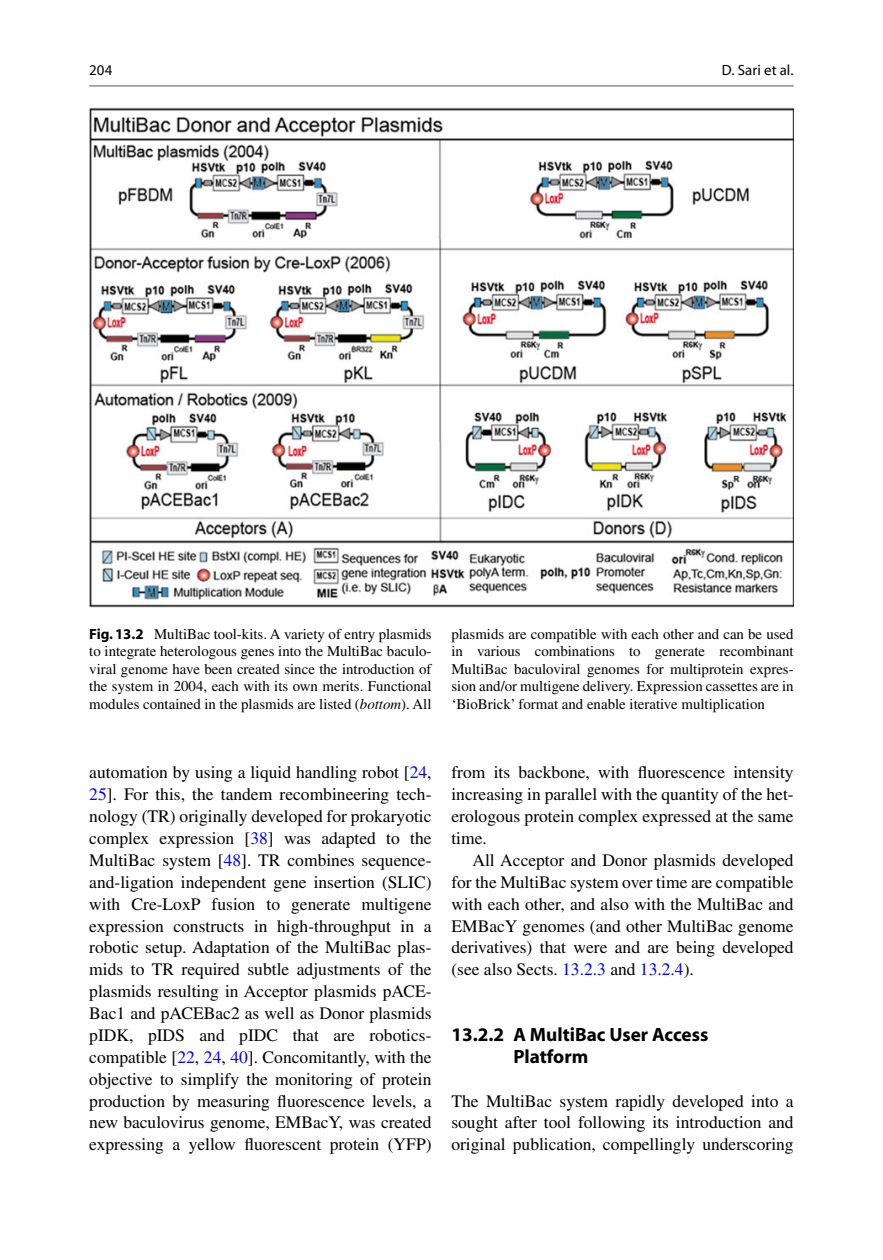
<style>
.page{position:relative;width:883px;height:1260px;background:#fff}
.page>*{position:absolute;margin:0;border:0;box-sizing:border-box;transform-origin:0 0}
.t1{font:700 19.25px/21.9px "Hvptvx Gwcxvl Myriad";color:#000}
.t2{font:17.5px/21.9px "Tltcqj Bncfjj Times";color:#000;text-align:justify}
.t3{font:14.88px/17.5px "Tltcqj Bncfjj Times";color:#000;text-align:justify}
.t4{font:14.88px "Dsvhmh Dbssvy Myriad";letter-spacing:.01em;color:#000}
.s1{font-family:"Hvptvx Gwcxvl Myriad";font-weight:700}
.s2{font-family:"Gxnvqg Dlqpcd Times";font-style:italic}
.s3{color:#0000fa}
</style>
<div class="page">
<img style="left:89px;top:107px;width:705px;height:500px">
<hr style="left:89px;top:85px;width:705px;height:2px;background:#9c9c9c">
<p class="t4" style="left:89px;top:64px;width:25px">204</p>
<p class="t4" style="left:722px;top:64px;width:73px">D. Sari et al.</p>
<p class="t3" style="left:89px;top:626px;width:344px"><span class="s1">Fig. 13.2</span> MultiBac tool-kits. A variety of entry plasmids to integrate heterologous genes into the MultiBac baculo&shy;viral genome have been created since the introduction of the system in 2004, each with its own merits. Functional modules contained in the plasmids are listed ( <span class="s2">bottom</span> ). All</p>
<p class="t3" style="left:451px;top:626px;width:344px">plasmids are compatible with each other and can be used in various combinations to generate recombinant MultiBac baculoviral genomes for multiprotein expres&shy;sion and/or multigene delivery. Expression cassettes are in ‘BioBrick’ format and enable iterative multiplication</p>
<p class="t2" style="left:89px;top:763px;width:344px">automation by using a liquid handling robot [ <span class="s3">24</span> , <span class="s3">25</span> ]. For this, the tandem recombineering tech&shy;nology (TR) originally developed for prokaryotic complex expression [ <span class="s3">38</span> ] was adapted to the MultiBac system [ <span class="s3">48</span> ]. TR combines sequence&shy;and- ligation independent gene insertion (SLIC) with Cre-LoxP fusion to generate multigene expression constructs in high-throughput in a robotic setup. Adaptation of the MultiBac plas&shy;mids to TR required subtle adjustments of the plasmids resulting in Acceptor plasmids pACE-Bac1 and pACEBac2 as well as Donor plasmids pIDK, pIDS and pIDC that are robotics&shy;compatible [ <span class="s3">22</span> , <span class="s3">24</span> , <span class="s3">40</span> ]. Concomitantly, with the objective to simplify the monitoring of protein production by measuring fluorescence levels, a new baculovirus genome, EMBacY, was created expressing a yellow fluorescent protein (YFP)</p>
<p class="t2" style="left:451px;top:763px;width:344px">from its backbone, with fluorescence intensity increasing in parallel with the quantity of the het&shy;erologous protein complex expressed at the same time.</p>
<p class="t2" style="left:451px;top:851px;width:344px;text-indent:21px">All Acceptor and Donor plasmids developed for the MultiBac system over time are compatible with each other, and also with the MultiBac and EMBacY genomes (and other MultiBac genome derivatives) that were and are being developed (see also Sects. <span class="s3">13.2.3</span> and <span class="s3">13.2.4</span> ).</p>
<p class="t1" style="left:513px;top:1025px;width:197px;text-indent:-62px">13.2.2 A MultiBac User Access<br>Platform</p>
<p class="t2" style="left:451px;top:1091px;width:344px">The MultiBac system rapidly developed into a sought after tool following its introduction and original publication, compellingly underscoring</p>
</div>
